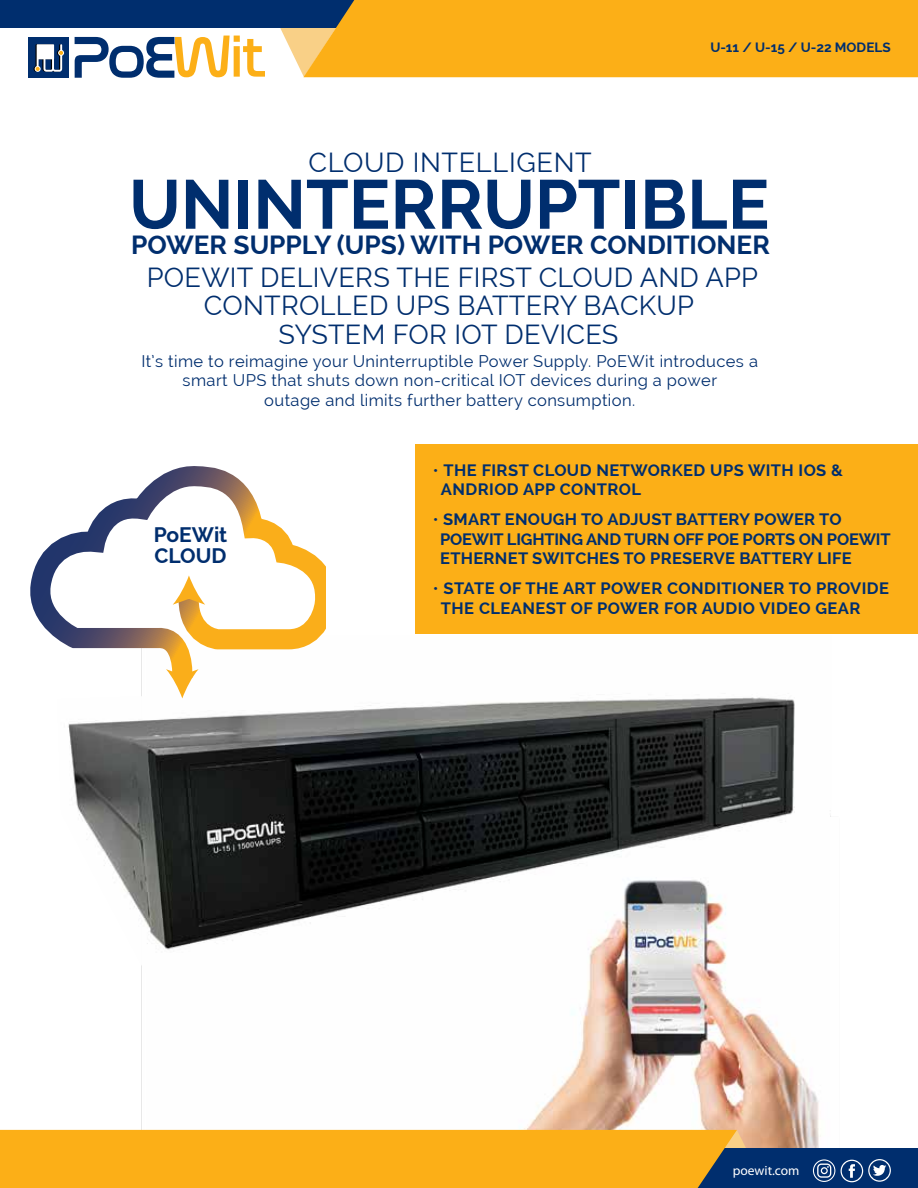
<style>
.page{position:relative;width:918px;height:1188px;background:#fff}
.page>*{position:absolute;margin:0;border:0;box-sizing:border-box;transform-origin:0 0}
.t1{font:700 69.15px "Raleway";color:#002e6e}
.t2{font:27px/28.5px "Raleway";letter-spacing:.01em;color:#002e6e;text-align:center}
.t3{font:700 26.25px "Raleway";color:#002e6e}
.t4{font:700 21px/21px "Raleway";color:#002e6e}
.t5{font:700 16.5px/19.5px "Raleway";letter-spacing:.015em;color:#002e6e}
.t6{font:16.5px/19.5px "Raleway";letter-spacing:.025em;color:#002e6e;text-align:center}
.t7{font:700 13.5px "Raleway";color:#002e6e}
.t8{font:13.5px "Myriad Pro";color:#fff}
.s1{font-weight:400}
</style>
<div class="page">
<img style="left:86px;top:815px;width:745px;height:333px">
<div style="left:0;top:1148px;width:918px;height:40px;background:#002e6e"></div>
<div style="left:0;top:1130px;width:747px;height:58px;background:#fcaf17"></div>
<svg style="left:280px;top:28px;width:24px;height:49px"></svg>
<div style="left:0;top:0;width:918px;height:28px;background:#002e6e"></div>
<div style="left:304px;top:0;width:614px;height:77px;background:#fcaf17"></div>
<img style="left:68px;top:697px;width:737px;height:276px">
<div style="left:28px;top:37px;width:41px;height:41px;background:#002e6e"></div>
<svg style="left:75px;top:36px;width:190px;height:42px"></svg>
<svg style="left:34px;top:44px;width:30px;height:28px"></svg>
<svg style="left:841px;top:1159px;width:50px;height:23px"></svg>
<svg style="left:813px;top:1159px;width:22px;height:23px"></svg>
<svg style="left:30px;top:466px;width:296px;height:230px"></svg>
<svg style="left:166px;top:669px;width:33px;height:29px"></svg>
<svg style="left:173px;top:575px;width:32px;height:30px"></svg>
<div style="left:415px;top:444px;width:503px;height:190px;background:#fcaf17"></div>
<p class="t7" style="left:710px;top:39px;width:182px">U-11 / U-15 / U-22 MODELS</p>
<h2 class="t2" style="left:309px;top:148px;width:285px">CLOUD INTELLIGENT</h2>
<h1 class="t1" style="left:129px;top:165px;width:642px">UNINTERRUPTIBLE</h1>
<h3 class="t3" style="left:131px;top:230px;width:641px">POWER SUPPLY (UPS) WITH POWER CONDITIONER</h3>
<h2 class="t2" style="left:147px;top:263px;width:613px">POEWIT DELIVERS THE FIRST CLOUD AND APP<br>CONTROLLED UPS BATTERY BACKUP<br>SYSTEM FOR IOT DEVICES</h2>
<p class="t6" style="left:141px;top:351px;width:618px">It’s time to reimagine your Uninterruptible Power Supply. PoEWit introduces a smart UPS that shuts down non-critical IOT devices during a power<br>outage and limits further battery consumption.</p>
<p class="t4" style="left:154px;top:524px;width:75px">PoEWit<br>CLOUD</p>
<p class="t5" style="left:441px;top:460px;width:404px;text-indent:-8px"><span class="s1">•</span> THE FIRST CLOUD NETWORKED UPS WITH IOS &amp;<br>ANDRIOD APP CONTROL</p>
<p class="t5" style="left:440px;top:510px;width:452px;text-indent:-7px"><span class="s1">•</span> SMART ENOUGH TO ADJUST BATTERY POWER TO<br>POEWIT LIGHTING AND TURN OFF POE PORTS ON POEWIT<br>ETHERNET SWITCHES TO PRESERVE BATTERY LIFE</p>
<p class="t5" style="left:441px;top:579px;width:450px;text-indent:-8px"><span class="s1">•</span> STATE OF THE ART POWER CONDITIONER TO PROVIDE<br>THE CLEANEST OF POWER FOR AUDIO VIDEO GEAR</p>
<p class="t8" style="left:733px;top:1162px;width:68px">poewit.com</p>
</div>
